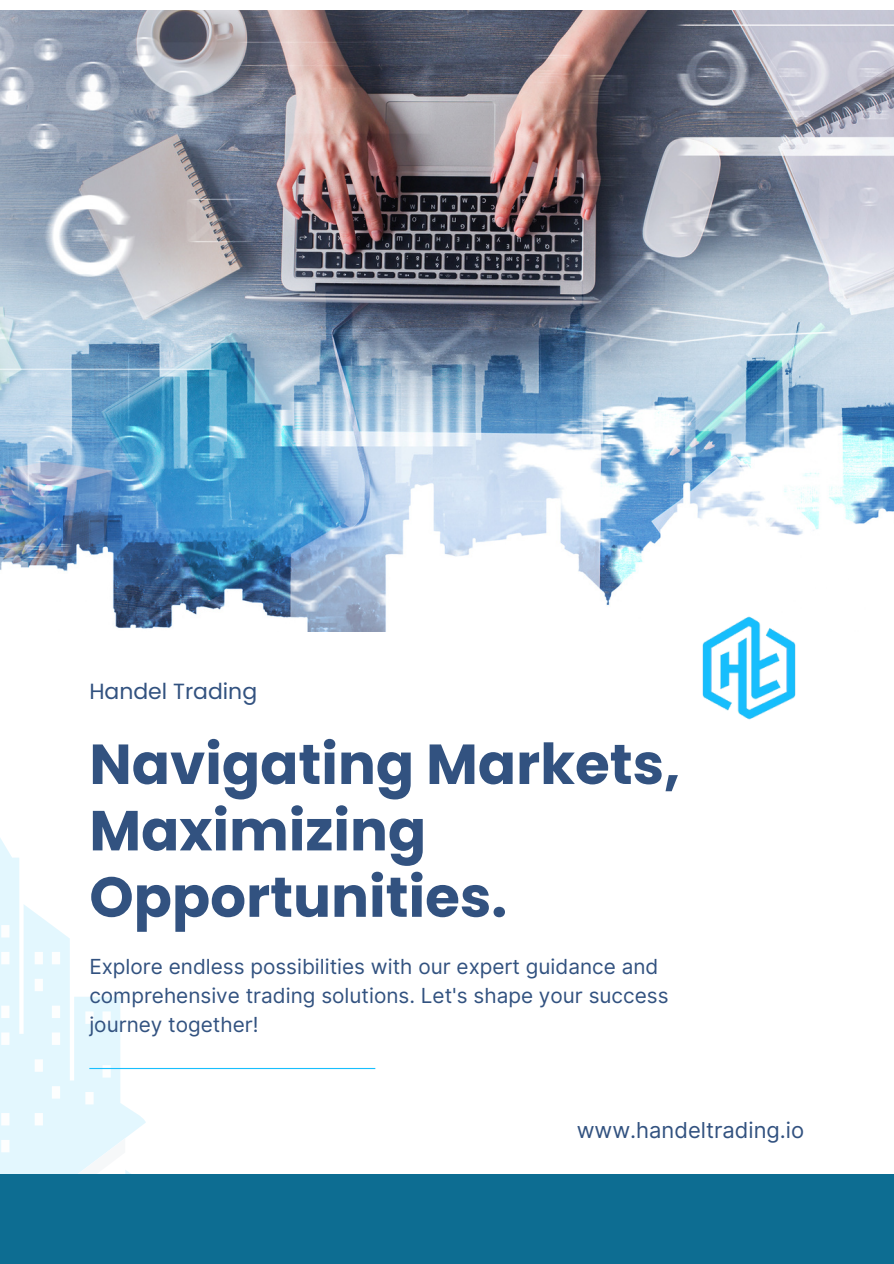
<style>
.page{position:relative;width:894px;height:1264px;background:#fff}
.page>*{position:absolute;margin:0;border:0;box-sizing:border-box;transform-origin:0 0}
.t1{font:700 56.25px/66.3px "Poppins";color:#325280}
.t2{font:21.9px "Inter";color:#325280}
.t3{font:21.9px "Poppins";color:#325280}
.t4{font:20.7px/29px "Inter";color:#325280}
</style>
<div class="page">
<img style="left:0;top:10px;width:893px;height:621px">
<svg style="left:0;top:838px;width:147px;height:336px"></svg>
<svg style="left:0;top:871px;width:125px;height:303px"></svg>
<div style="left:0;top:1174px;width:893px;height:89px;background:#0d6d92"></div>
<hr style="left:89px;top:1067px;width:286px;height:2px;background:#18bffe">
<img style="left:694px;top:611px;width:109px;height:109px">
<p class="t3" style="left:89px;top:676px;width:169px">Handel Trading</p>
<p class="t1" style="left:89px;top:731px;width:592px">Navigating Markets,<br>Maximizing<br>Opportunities.</p>
<h1 class="t4" style="left:89px;top:952px;width:580px">Explore endless possibilities with our expert guidance and comprehensive trading solutions. Let's shape your success journey together!</h1>
<p class="t2" style="left:576px;top:1117px;width:229px">www.handeltrading.io</p>
</div>
